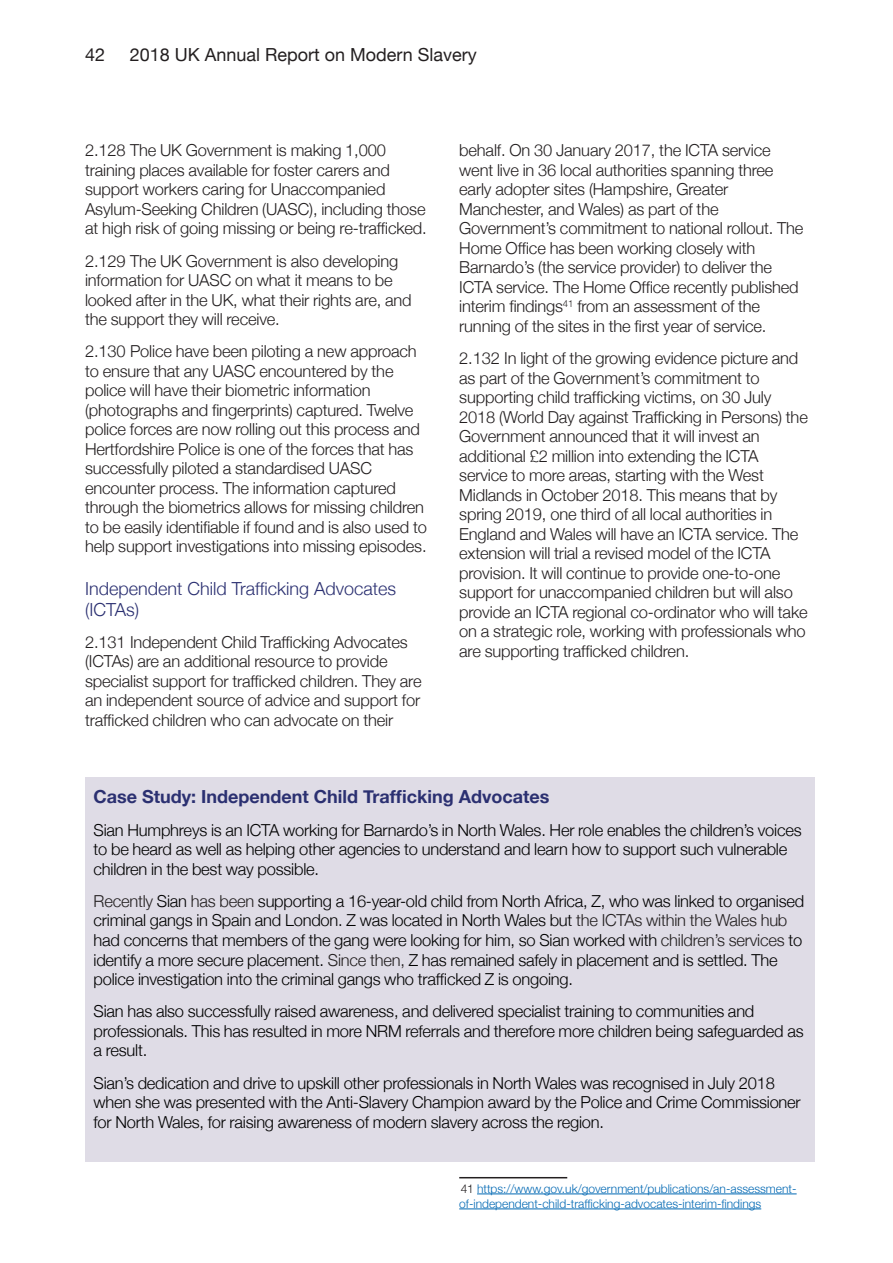
<style>
.page{position:relative;width:893px;height:1263px;background:#fff}
.page>*{position:absolute;margin:0;border:0;box-sizing:border-box;transform-origin:0 0}
.t1{font:700 18px "Helvetica Neue";color:#2b3071}
.Heading_03{font:300 18px/21px "Helvetica Neue";color:#2b3071}
.t2{font:18px "Helvetica Neue";color:#231f20}
.t3{font:300 16.5px/19.5px "Helvetica Neue";letter-spacing:-.01em;color:#231f20}
.t4{font:300 16.5px/19.5px "Helvetica Neue";letter-spacing:-.015em;color:#000}
.Footnotes_copy{font:300 12px/15px "Helvetica Neue";color:#0168b3}
.s1{color:#231f20}
</style>
<div class="page">
<div style="left:85px;top:777px;width:730px;height:385px;background:#dfdce6"></div>
<hr style="left:459px;top:1177px;width:108px;height:1px;background:#231f20">
<hr style="left:477px;top:1193px;width:320px;height:1px;background:#0168b3">
<hr style="left:459px;top:1208px;width:302px;height:1px;background:#0168b3">
<p class="t2" style="left:85px;top:44px;width:22px">42</p>
<p class="t2" style="left:130px;top:44px;width:349px">2018 UK Annual Report on Modern Slavery</p>
<p class="t3" style="left:85px;top:140px;width:343px">2.128 The UK Government is making 1,000 training places available for foster carers and support workers caring for Unaccompanied Asylum-Seeking Children (UASC), including those at high risk of going missing or being re-trafficked.</p>
<p class="t3" style="left:85px;top:251px;width:328px">2.129 The UK Government is also developing information for UASC on what it means to be looked after in the UK, what their rights are, and the support they will receive.</p>
<p class="t3" style="left:85px;top:341px;width:343px">2.130 Police have been piloting a new approach to ensure that any UASC encountered by the police will have their biometric information (photographs and fingerprints) captured. Twelve police forces are now rolling out this process and Hertfordshire Police is one of the forces that has successfully piloted a standardised UASC encounter process. The information captured through the biometrics allows for missing children to be easily identifiable if found and is also used to help support investigations into missing episodes.</p>
<p class="Heading_03" style="left:85px;top:577px;width:313px">Independent Child Trafficking Advocates (ICTAs)</p>
<p class="t3" style="left:85px;top:632px;width:338px">2.131 Independent Child Trafficking Advocates (ICTAs) are an additional resource to provide specialist support for trafficked children. They are an independent source of advice and support for trafficked children who can advocate on their</p>
<p class="t3" style="left:459px;top:140px;width:346px">behalf. On 30 January 2017, the ICTA service went live in 36 local authorities spanning three early adopter sites (Hampshire, Greater Manchester, and Wales) as part of the Government’s commitment to national rollout. The Home Office has been working closely with Barnardo’s (the service provider) to deliver the ICTA service. The Home Office recently published interim findings<sup>41</sup> from an assessment of the running of the sites in the first year of service.</p>
<p class="t3" style="left:459px;top:348px;width:350px">2.132 In light of the growing evidence picture and as part of the Government’s commitment to supporting child trafficking victims, on 30 July 2018 (World Day against Trafficking in Persons) the Government announced that it will invest an additional £2 million into extending the ICTA service to more areas, starting with the West Midlands in October 2018. This means that by spring 2019, one third of all local authorities in England and Wales will have an ICTA service. The extension will trial a revised model of the ICTA provision. It will continue to provide one-to-one support for unaccompanied children but will also provide an ICTA regional co-ordinator who will take on a strategic role, working with professionals who are supporting trafficked children.</p>
<p class="t1" style="left:94px;top:786px;width:458px">Case Study: Independent Child Trafficking Advocates</p>
<p class="t4" style="left:94px;top:820px;width:710px">Sian Humphreys is an ICTA working for Barnardo’s in North Wales. Her role enables the children’s voices to be heard as well as helping other agencies to understand and learn how to support such vulnerable children in the best way possible.</p>
<p class="t4" style="left:94px;top:891px;width:712px"><span class="s1">Recently</span> Sian <span class="s1">has been</span> supporting a 16-year-old child from North Africa, Z, who was linked to organised criminal gangs in Spain and London. Z was located in North Wales but <span class="s1">the ICTAs within the Wales hub </span>had concerns that members of the gang were looking for him, so Sian worked with <span class="s1">children’s services</span> to identify a more secure placement. <span class="s1">Since then,</span> Z has remained safely in placement and is settled. The police investigation into the criminal gangs who trafficked Z is ongoing.</p>
<p class="t4" style="left:94px;top:1001px;width:712px">Sian has also successfully raised awareness, and delivered specialist training to communities and professionals. This has resulted in more NRM referrals and therefore more children being safeguarded as a result.</p>
<p class="t4" style="left:94px;top:1072px;width:709px">Sian’s dedication and drive to upskill other professionals in North Wales was recognised in July 2018 when she was presented with the Anti-Slavery Champion award by the Police and Crime Commissioner for North Wales, for raising awareness of modern slavery across the region.</p>
<p class="Footnotes_copy" style="left:459px;top:1181px;width:339px"><span class="s1">41</span> https://www.gov.uk/government/publications/an-assessment&shy;of-independent-child-trafficking-advocates-interim-findings</p>
</div>
